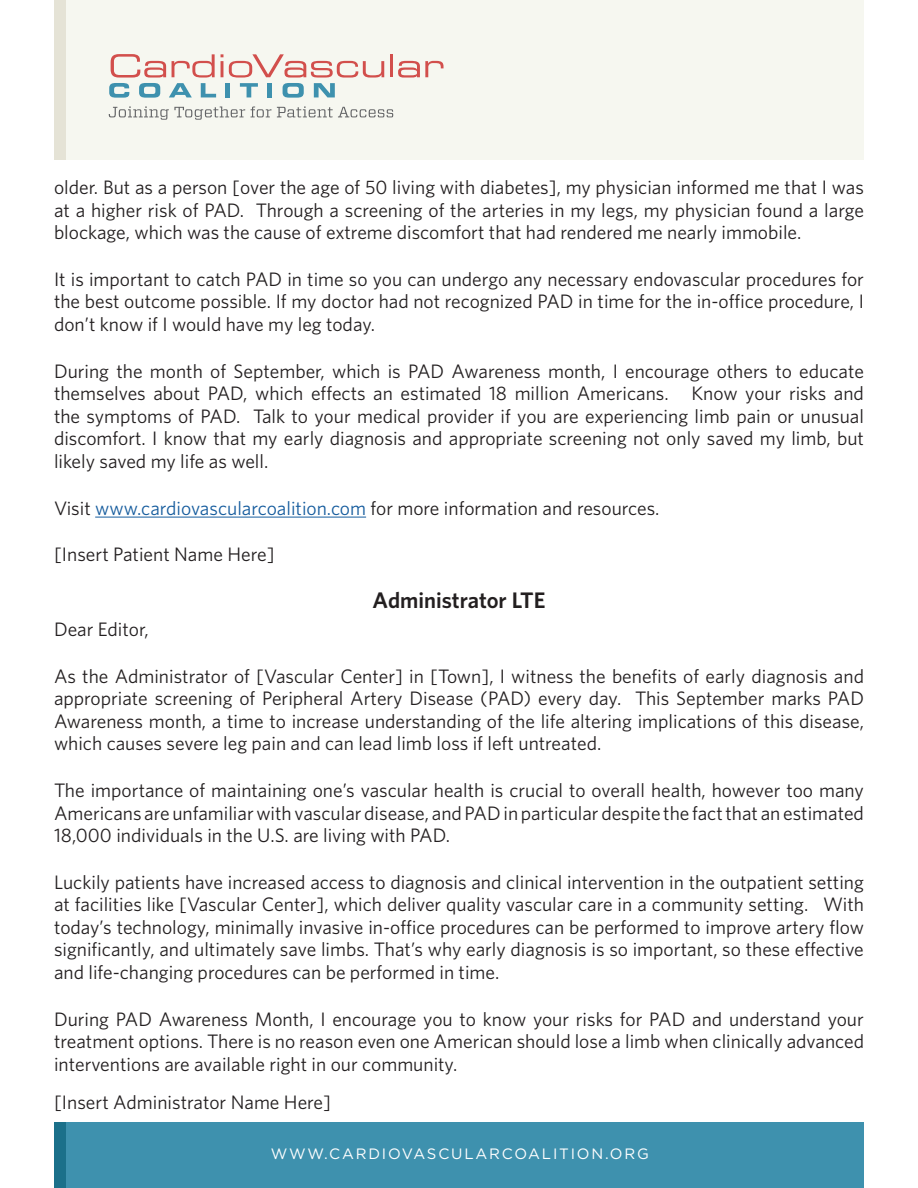
<style>
.page{position:relative;width:918px;height:1188px;background:#fff}
.page>*{position:absolute;margin:0;border:0;box-sizing:border-box;transform-origin:0 0}
.t1{font:600 22.5px "Whitney HTF";color:#231f20}
.t2{font:19.5px/22.5px "Whitney HTF";color:#231f20;text-align:justify}
.t3{font:15px "Gotham HTF";letter-spacing:.12em;color:#fff}
.s1{color:#175d9e}
</style>
<div class="page">
<div style="left:54px;top:0;width:810px;height:160px;background:#f6f7f0"></div>
<div style="left:54px;top:0;width:12px;height:160px;background:#e5e3d6"></div>
<hr style="left:390px;top:54px;width:3px;height:23px;background:#d24f4c">
<svg style="left:398px;top:61px;width:46px;height:17px"></svg>
<svg style="left:109px;top:54px;width:114px;height:44px"></svg>
<hr style="left:226px;top:83px;width:4px;height:14px;background:#3e91ae">
<svg style="left:229px;top:54px;width:155px;height:44px"></svg>
<svg style="left:109px;top:106px;width:136px;height:14px"></svg>
<svg style="left:251px;top:106px;width:142px;height:11px"></svg>
<div style="left:55px;top:1123px;width:809px;height:65px;background:#3e91ae"></div>
<div style="left:54px;top:1123px;width:12px;height:65px;background:#1b708a"></div>
<hr style="left:95px;top:517px;width:271px;height:1px;background:#175d9e">
<p class="t2" style="left:54px;top:176px;width:812px">older. But as a person [over the age of 50 living with diabetes], my physician informed me that I was at a higher risk of PAD. Through a screening of the arteries in my legs, my physician found a large blockage, which was the cause of extreme discomfort that had rendered me nearly immobile.</p>
<p class="t2" style="left:54px;top:267px;width:812px">It is important to catch PAD in time so you can undergo any necessary endovascular procedures for the best outcome possible. If my doctor had not recognized PAD in time for the in-office procedure, I don’t know if I would have my leg today.</p>
<p class="t2" style="left:54px;top:359px;width:812px">During the month of September, which is PAD Awareness month, I encourage others to educate themselves about PAD, which effects an estimated 18 million Americans. Know your risks and the symptoms of PAD. Talk to your medical provider if you are experiencing limb pain or unusual discomfort. I know that my early diagnosis and appropriate screening not only saved my limb, but likely saved my life as well.</p>
<p class="t2" style="left:54px;top:496px;width:607px">Visit <span class="s1">www.cardiovascularcoalition.com</span> for more information and resources.</p>
<p class="t2" style="left:54px;top:543px;width:222px">[Insert Patient Name Here]</p>
<p class="t1" style="left:373px;top:587px;width:174px">Administrator LTE</p>
<p class="t2" style="left:54px;top:618px;width:96px">Dear Editor,</p>
<p class="t2" style="left:54px;top:664px;width:812px">As the Administrator of [Vascular Center] in [Town], I witness the benefits of early diagnosis and appropriate screening of Peripheral Artery Disease (PAD) every day. This September marks PAD Awareness month, a time to increase understanding of the life altering implications of this disease, which causes severe leg pain and can lead limb loss if left untreated.</p>
<p class="t2" style="left:54px;top:779px;width:812px">The importance of maintaining one’s vascular health is crucial to overall health, however too many Americans are unfamiliar with vascular disease, and PAD in particular despite the fact that an estimated 18,000 individuals in the U.S. are living with PAD.</p>
<p class="t2" style="left:54px;top:870px;width:812px">Luckily patients have increased access to diagnosis and clinical intervention in the outpatient setting at facilities like [Vascular Center], which deliver quality vascular care in a community setting. With today’s technology, minimally invasive in-office procedures can be performed to improve artery flow significantly, and ultimately save limbs. That’s why early diagnosis is so important, so these effective and life-changing procedures can be performed in time.</p>
<p class="t2" style="left:54px;top:1007px;width:812px">During PAD Awareness Month, I encourage you to know your risks for PAD and understand your treatment options. There is no reason even one American should lose a limb when clinically advanced interventions are available right in our community.</p>
<p class="t2" style="left:54px;top:1091px;width:279px">[Insert Administrator Name Here]</p>
<p class="t3" style="left:271px;top:1145px;width:380px">WWW.CARDIOVASCULARCOALITION.ORG</p>
</div>
